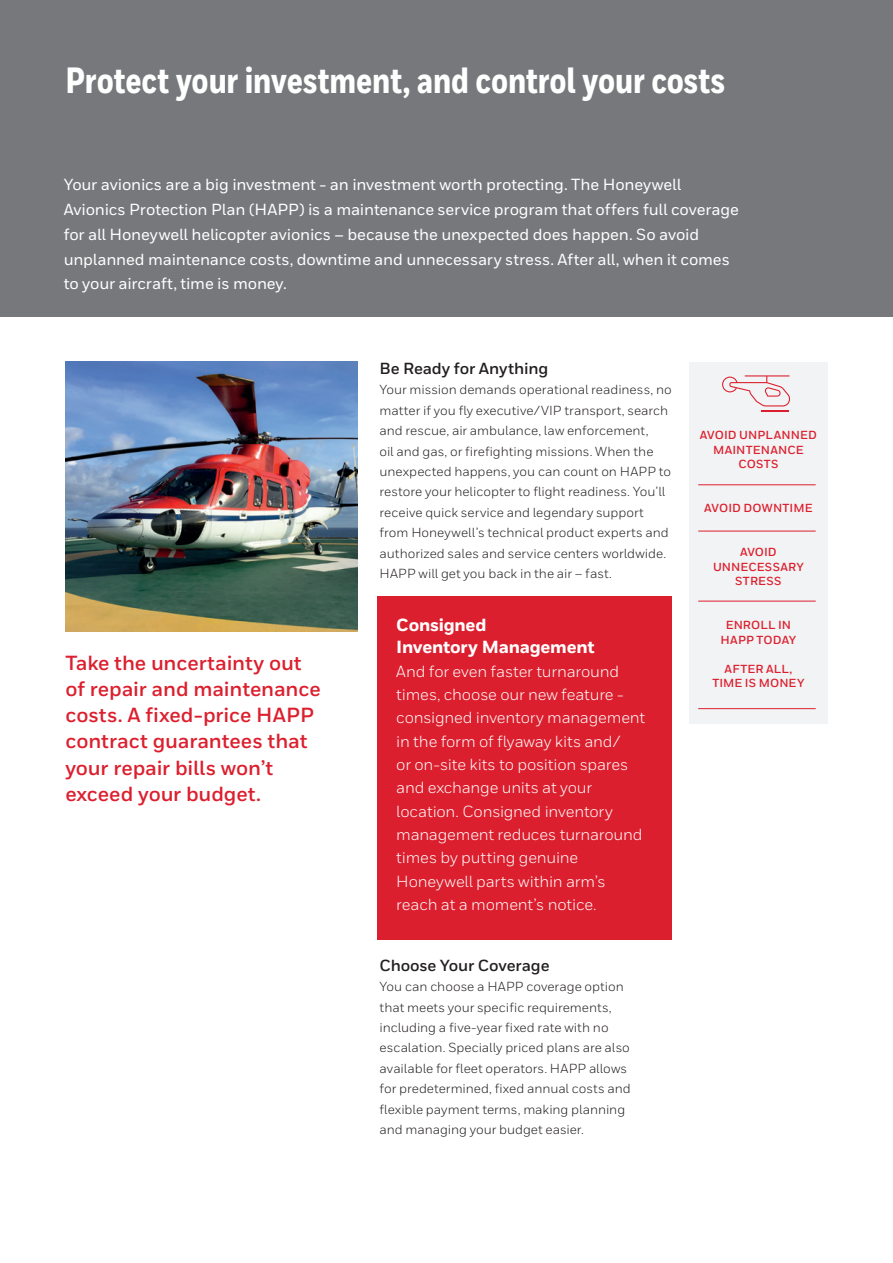
<style>
.page{position:relative;width:893px;height:1263px;background:#fff}
.page>*{position:absolute;margin:0;border:0;box-sizing:border-box;transform-origin:0 0}
.Heading_1{font:800 36.45px "Honeywell Cond";letter-spacing:-.005em;color:#fff}
.Heading_2__11_15{font:700 20.4px/26.2px "Honeywell Sans";letter-spacing:-.005em;color:#dc1f2e}
.Body__9_14_pt{font:800 17.55px/21.9px "Honeywell Sans";letter-spacing:-.015em;color:#fff}
.Body__9_14_pt-2{font:500 16.05px/24.8px "Honeywell Sans";letter-spacing:-.01em;color:#fff}
.Body__9_14_pt-3{font:16.05px/23.4px "Honeywell Sans";letter-spacing:-.01em;color:#fff}
.Body__9_14_pt-4{font:700 16.05px "Honeywell Sans";letter-spacing:-.01em;color:#231f20}
.Body__9_14_pt-5{font:13.2px/20.4px "Honeywell Sans";color:#231f20}
.Heading_2__11_15-2{font:700 11.7px/14.5px "Honeywell Sans";letter-spacing:.01em;color:#dc1f2e;text-align:center}
</style>
<div class="page">
<div style="left:689px;top:362px;width:138px;height:362px;background:#f2f3f4"></div>
<div style="left:0;top:0;width:893px;height:317px;background:#76787b"></div>
<hr style="left:698px;top:484px;width:118px;height:1px;background:#dc1f2e">
<hr style="left:698px;top:531px;width:118px;height:1px;background:#dc1f2e">
<hr style="left:698px;top:601px;width:118px;height:1px;background:#dc1f2e">
<hr style="left:698px;top:708px;width:118px;height:1px;background:#dc1f2e">
<img style="left:65px;top:361px;width:292px;height:271px">
<svg style="left:722px;top:375px;width:68px;height:36px"></svg>
<div style="left:377px;top:596px;width:294px;height:343px;background:#dc1f2e"></div>
<p class="Heading_1" style="left:65px;top:58px;width:661px">Protect your investment, and control your costs</p>
<p class="Body__9_14_pt-2" style="left:64px;top:172px;width:677px">Your avionics are a big investment - an investment worth protecting. The Honeywell Avionics Protection Plan (HAPP) is a maintenance service program that offers full coverage for all Honeywell helicopter avionics – because the unexpected does happen. So avoid unplanned maintenance costs, downtime and unnecessary stress. After all, when it comes to your aircraft, time is money.</p>
<p class="Heading_2__11_15" style="left:65px;top:650px;width:257px">Take the uncertainty out of repair and maintenance costs. A fixed-price HAPP contract guarantees that your repair bills won’t exceed your budget.</p>
<p class="Body__9_14_pt-4" style="left:380px;top:359px;width:170px">Be Ready for Anything</p>
<p class="Body__9_14_pt-5" style="left:380px;top:380px;width:294px">Your mission demands operational readiness, no matter if you fly executive/VIP transport, search and rescue, air ambulance, law enforcement,<br>oil and gas, or firefighting missions. When the unexpected happens, you can count on HAPP to restore your helicopter to flight readiness. You’ll receive quick service and legendary support from Honeywell’s technical product experts and authorized sales and service centers worldwide.<br>HAPP will get you back in the air – fast.</p>
<p class="Body__9_14_pt" style="left:396px;top:615px;width:200px">Consigned<br>Inventory Management</p>
<p class="Body__9_14_pt-3" style="left:396px;top:659px;width:250px">And for even faster turnaround times, choose our new feature - consigned inventory management in the form of flyaway kits and/<br>or on-site kits to position spares and exchange units at your location. Consigned inventory management reduces turnaround times by putting genuine<br>Honeywell parts within arm’s reach at a moment’s notice.</p>
<p class="Body__9_14_pt-4" style="left:380px;top:955px;width:172px">Choose Your Coverage</p>
<p class="Body__9_14_pt-5" style="left:380px;top:976px;width:253px">You can choose a HAPP coverage option that meets your specific requirements, including a five-year fixed rate with no escalation. Specially priced plans are also available for fleet operators. HAPP allows for predetermined, fixed annual costs and flexible payment terms, making planning and managing your budget easier.</p>
<p class="Heading_2__11_15-2" style="left:700px;top:428px;width:118px">AVOID UNPLANNED<br>MAINTENANCE<br>COSTS</p>
<p class="Heading_2__11_15-2" style="left:704px;top:501px;width:110px">AVOID DOWNTIME</p>
<p class="Heading_2__11_15-2" style="left:740px;top:545px;width:38px">AVOID</p>
<p class="Heading_2__11_15-2" style="left:713px;top:559px;width:92px">UNNECESSARY<br>STRESS</p>
<p class="Heading_2__11_15-2" style="left:726px;top:618px;width:67px">ENROLL IN</p>
<p class="Heading_2__11_15-2" style="left:721px;top:632px;width:77px">HAPP TODAY</p>
<p class="Heading_2__11_15-2" style="left:725px;top:662px;width:69px">AFTER ALL,</p>
<p class="Heading_2__11_15-2" style="left:712px;top:676px;width:94px">TIME IS MONEY</p>
</div>
